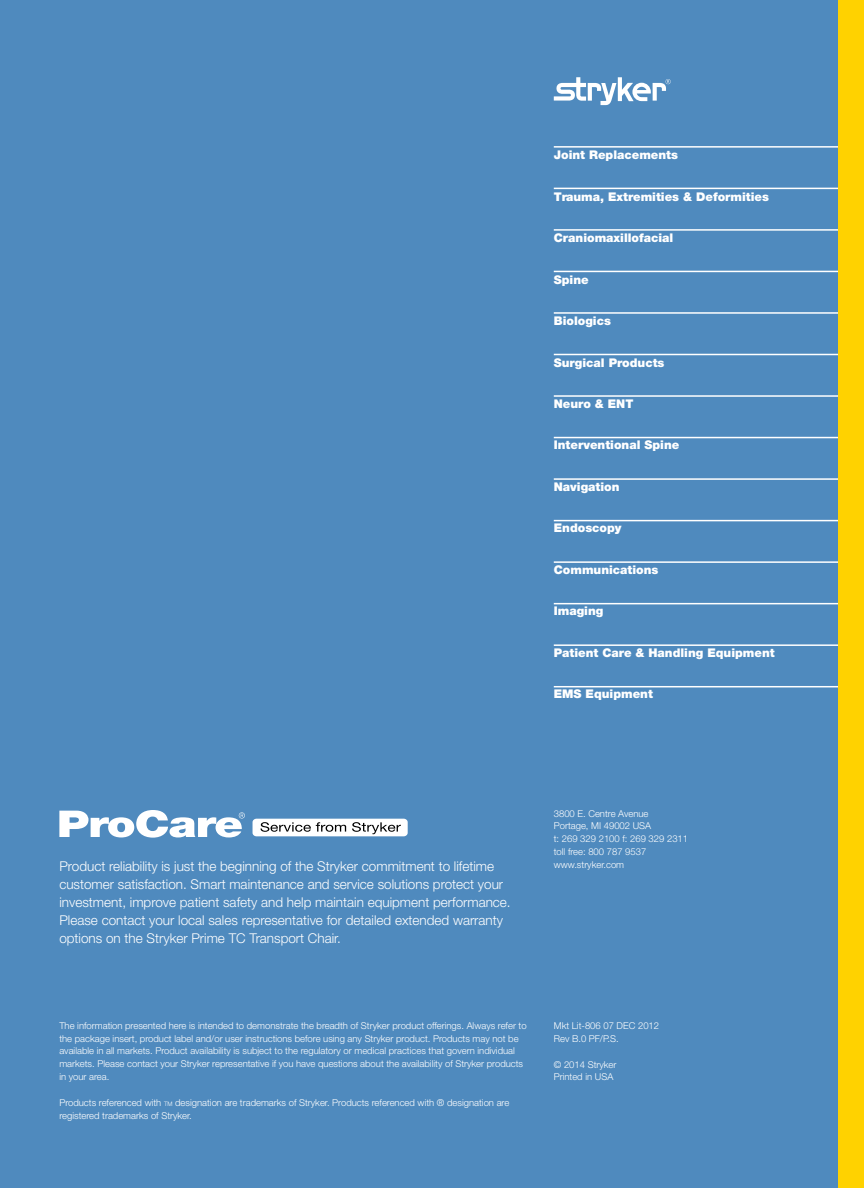
<style>
.page{position:relative;width:864px;height:1188px;background:#4f8abe}
.page>*{position:absolute;margin:0;border:0;box-sizing:border-box;transform-origin:0 0}
.t1{font:300 13.5px/18px "Helvetica Neue LT Std";color:#fff}
.t2{font:900 12px "Helvetica Neue";color:#fff}
.t3{font:300 9.45px/12.8px "Helvetica Neue LT Std";color:#fff}
.s1{font-size:6.15px}
</style>
<div class="page">
<hr style="left:554px;top:146px;width:310px;height:2px;background:#fff">
<hr style="left:554px;top:188px;width:310px;height:1px;background:#fff">
<hr style="left:554px;top:229px;width:310px;height:2px;background:#fff">
<hr style="left:554px;top:271px;width:310px;height:1px;background:#fff">
<hr style="left:554px;top:312px;width:310px;height:2px;background:#fff">
<hr style="left:554px;top:354px;width:310px;height:1px;background:#fff">
<hr style="left:554px;top:395px;width:310px;height:2px;background:#fff">
<hr style="left:554px;top:437px;width:310px;height:1px;background:#fff">
<hr style="left:554px;top:478px;width:310px;height:2px;background:#fff">
<hr style="left:554px;top:520px;width:310px;height:1px;background:#fff">
<hr style="left:554px;top:561px;width:310px;height:2px;background:#fff">
<hr style="left:554px;top:603px;width:310px;height:1px;background:#fff">
<hr style="left:554px;top:644px;width:310px;height:2px;background:#fff">
<hr style="left:554px;top:686px;width:310px;height:1px;background:#fff">
<svg style="left:554px;top:77px;width:117px;height:28px"></svg>
<div style="left:838px;top:0;width:26px;height:1188px;background:#ffd200"></div>
<svg style="left:59px;top:810px;width:186px;height:28px"></svg>
<div style="left:253px;top:819px;width:155px;height:17px;background:#fff;border-radius:4px"></div>
<svg style="left:260px;top:822px;width:86px;height:10px"></svg>
<svg style="left:352px;top:822px;width:49px;height:12px"></svg>
<p class="t2" style="left:554px;top:148px;width:126px">Joint Replacements</p>
<p class="t2" style="left:554px;top:189px;width:217px">Trauma, Extremities &amp; Deformities</p>
<p class="t2" style="left:554px;top:231px;width:121px">Craniomaxillofacial</p>
<p class="t2" style="left:554px;top:272px;width:36px">Spine</p>
<p class="t2" style="left:554px;top:314px;width:59px">Biologics</p>
<p class="t2" style="left:554px;top:355px;width:112px">Surgical Products</p>
<p class="t2" style="left:554px;top:397px;width:81px">Neuro &amp; ENT</p>
<p class="t2" style="left:554px;top:438px;width:127px">Interventional Spine</p>
<p class="t2" style="left:554px;top:479px;width:67px">Navigation</p>
<p class="t2" style="left:554px;top:521px;width:69px">Endoscopy</p>
<p class="t2" style="left:554px;top:562px;width:106px">Communications</p>
<p class="t2" style="left:554px;top:604px;width:51px">Imaging</p>
<p class="t2" style="left:554px;top:645px;width:222px">Patient Care &amp; Handling Equipment</p>
<p class="t2" style="left:554px;top:687px;width:101px">EMS Equipment</p>
<p class="t1" style="left:59px;top:857px;width:453px">Product reliability is just the beginning of the Stryker commitment to lifetime customer satisfaction. Smart maintenance and service solutions protect your investment, improve patient safety and help maintain equipment performance.<br>Please contact your local sales representative for detailed extended warranty options on the Stryker Prime TC Transport Chair.</p>
<p class="t3" style="left:554px;top:807px;width:136px">3800 E. Centre Avenue<br>Portage, MI 49002 USA<br>t: 269 329 2100 f: 269 329 2311 toll free: 800 787 9537 www.stryker.com</p>
<p class="t3" style="left:59px;top:1019px;width:469px">The information presented here is intended to demonstrate the breadth of Stryker product offerings. Always refer to the package insert, product label and/or user instructions before using any Stryker product. Products may not be available in all markets. Product availability is subject to the regulatory or medical practices that govern individual markets. Please contact your Stryker representative if you have questions about the availability of Stryker products in your area.</p>
<p class="t3" style="left:59px;top:1096px;width:451px">Products referenced with <span class="s1">TM</span> designation are trademarks of Stryker. Products referenced with ® designation are registered trademarks of Stryker.</p>
<p class="t3" style="left:554px;top:1019px;width:107px">Mkt Lit-806 07 DEC 2012<br>Rev B.0 PF/P.S.</p>
<p class="t3" style="left:554px;top:1058px;width:64px">© 2014 Stryker<br>Printed in USA</p>
</div>
